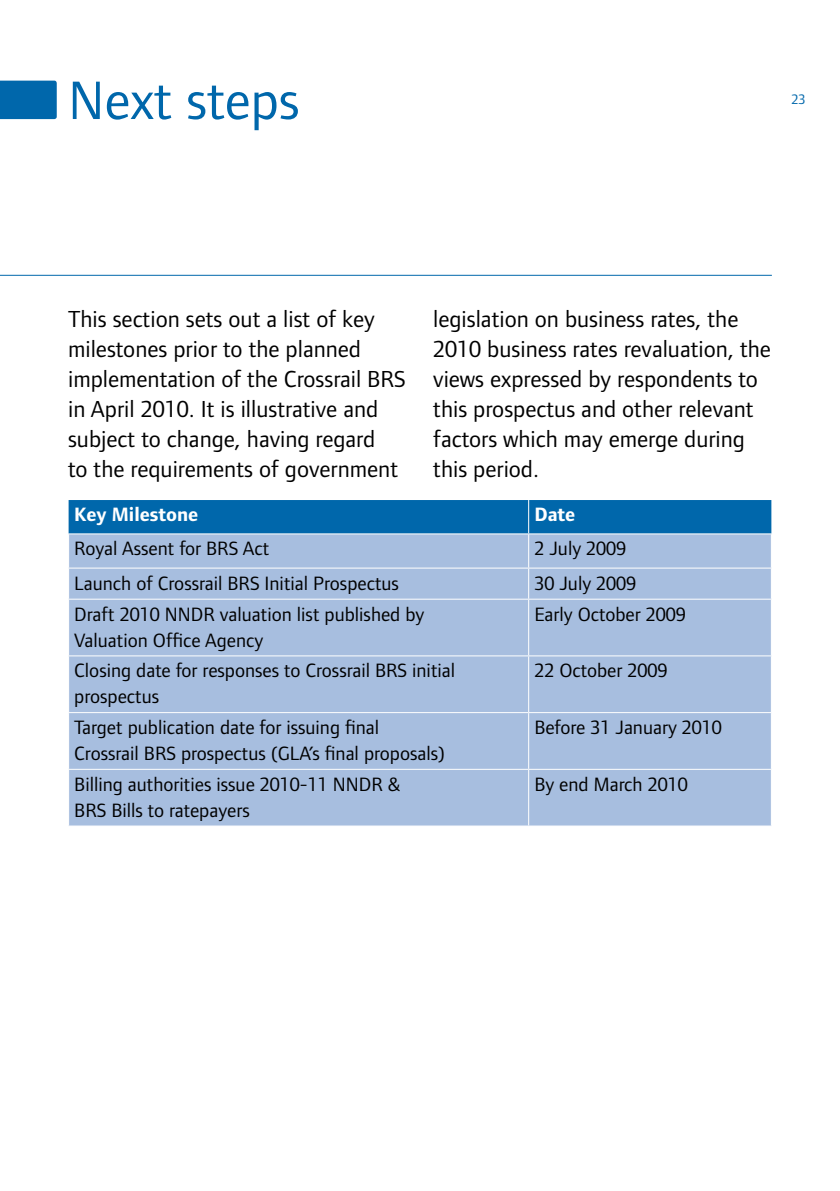
<style>
.page{position:relative;width:840px;height:1191px;background:#fff}
.page>*{position:absolute;margin:0;border:0;box-sizing:border-box;transform-origin:0 0}
.t1{font:56px "Foundry Form Sans";color:#0067ab}
.t2{font:24px/30px "Foundry Form Sans";color:#000}
.t3{font:20px/26px "Foundry Form Sans";color:#000}
.t4{font:700 20px "Foundry Form Sans";color:#fff}
.t5{font:14.2px "Foundry Form Sans";color:#0067ab}
</style>
<div class="page">
<hr style="left:0;top:275px;width:771px;height:1px;background:#0067ab">
<div style="left:0;top:81px;width:57px;height:38px;background:#0067ab"></div>
<div style="left:69px;top:500px;width:702px;height:33px;background:#0067ab"></div>
<svg style="left:69px;top:534px;width:701px;height:291px;background:#a8bedf"></svg>
<hr style="left:528px;top:500px;width:1px;height:33px;background:#fff">
<hr style="left:528px;top:534px;width:1px;height:33px;background:#fff">
<hr style="left:68px;top:567px;width:460px;height:1px;background:#fff">
<hr style="left:528px;top:567px;width:243px;height:1px;background:#fff">
<hr style="left:528px;top:568px;width:1px;height:30px;background:#fff">
<hr style="left:68px;top:598px;width:460px;height:1px;background:#fff">
<hr style="left:528px;top:598px;width:243px;height:1px;background:#fff">
<hr style="left:528px;top:599px;width:1px;height:56px;background:#fff">
<hr style="left:68px;top:655px;width:460px;height:1px;background:#fff">
<hr style="left:528px;top:655px;width:243px;height:1px;background:#fff">
<hr style="left:528px;top:656px;width:1px;height:56px;background:#fff">
<hr style="left:68px;top:712px;width:460px;height:1px;background:#fff">
<hr style="left:528px;top:712px;width:243px;height:1px;background:#fff">
<hr style="left:528px;top:713px;width:1px;height:56px;background:#fff">
<hr style="left:68px;top:769px;width:460px;height:1px;background:#fff">
<hr style="left:528px;top:769px;width:243px;height:1px;background:#fff">
<hr style="left:528px;top:770px;width:1px;height:55px;background:#fff">
<h1 class="t1" style="left:68px;top:69px;width:233px">Next steps</h1>
<p class="t5" style="left:790px;top:92px;width:16px">23</p>
<p class="t2" style="left:68px;top:303px;width:339px">This section sets out a list of key milestones prior to the planned implementation of the Crossrail BRS in April 2010. It is illustrative and subject to change, having regard<br>to the requirements of government</p>
<p class="t2" style="left:433px;top:303px;width:339px">legislation on business rates, the<br>2010 business rates revaluation, the views expressed by respondents to this prospectus and other relevant factors which may emerge during this period.</p>
<p class="t4" style="left:74px;top:503px;width:125px">Key Milestone</p>
<p class="t4" style="left:534px;top:503px;width:42px">Date</p>
<p class="t3" style="left:74px;top:535px;width:196px">Royal Assent for BRS Act</p>
<p class="t3" style="left:534px;top:535px;width:93px">2 July 2009</p>
<p class="t3" style="left:74px;top:569px;width:326px">Launch of Crossrail BRS Initial Prospectus</p>
<p class="t3" style="left:534px;top:569px;width:103px">30 July 2009</p>
<p class="t3" style="left:74px;top:601px;width:351px">Draft 2010 NNDR valuation list published by<br>Valuation Office Agency</p>
<p class="t3" style="left:534px;top:601px;width:153px">Early October 2009</p>
<p class="t3" style="left:74px;top:657px;width:382px">Closing date for responses to Crossrail BRS initial prospectus</p>
<p class="t3" style="left:534px;top:657px;width:134px">22 October 2009</p>
<p class="t3" style="left:74px;top:714px;width:372px">Target publication date for issuing final<br>Crossrail BRS prospectus (GLA’s final proposals)</p>
<p class="t3" style="left:534px;top:714px;width:189px">Before 31 January 2010</p>
<p class="t3" style="left:74px;top:771px;width:327px">Billing authorities issue 2010-11 NNDR &amp;<br>BRS Bills to ratepayers</p>
<p class="t3" style="left:534px;top:771px;width:155px">By end March 2010</p>
</div>
